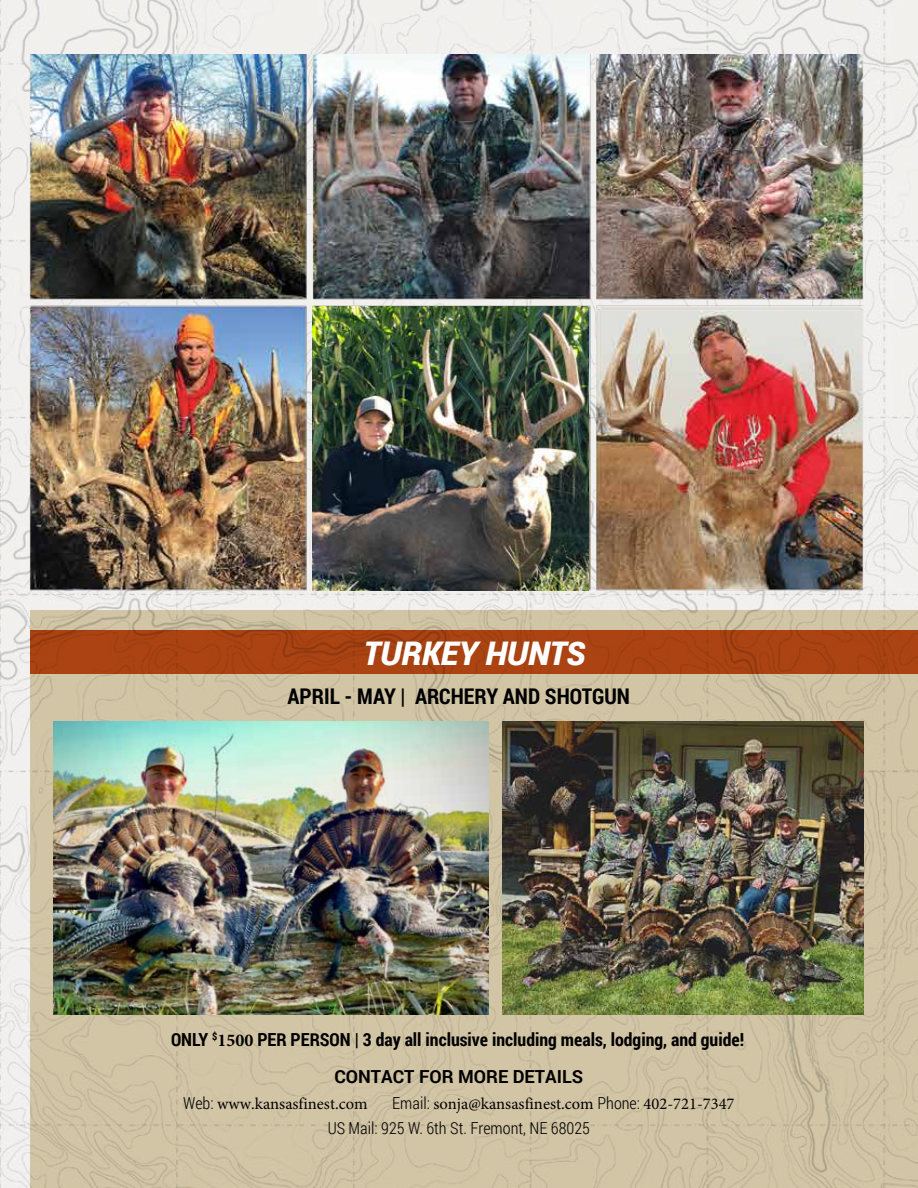
<style>
.page{position:relative;width:918px;height:1188px;background:#fff}
.page>*{position:absolute;margin:0;border:0;box-sizing:border-box;transform-origin:0 0}
.t1{font:italic 900 32.55px "Roboto";color:#fff}
.t2{font:700 21.6px "Roboto Condensed";color:#000}
.t3{font:700 18px "Roboto Condensed";color:#000}
.t4{font:700 18px "Roboto";color:#000}
.t5{font:16.5px "Minion Pro";color:#000}
.t6{font:300 16.5px "Roboto Condensed";color:#000}
.s1{font-family:"Minion Pro"}
.s2{font-family:"Roboto Condensed";font-weight:300}
</style>
<div class="page">
<img style="left:0;top:0;width:918px;height:1188px">
<svg style="left:30px;top:610px;width:888px;height:578px;background:#cec1a2"></svg>
<img style="left:0;top:54px;width:864px;height:567px">
<img style="left:312px;top:307px;width:277px;height:284px">
<img style="left:54px;top:721px;width:434px;height:294px">
<img style="left:503px;top:721px;width:361px;height:294px">
<svg style="left:30px;top:631px;width:888px;height:43px;background:#a84111"></svg>
<h1 class="t1" style="left:363px;top:630px;width:223px">TURKEY HUNTS</h1>
<h2 class="t2" style="left:288px;top:681px;width:344px">APRIL - MAY | ARCHERY AND SHOTGUN</h2>
<p class="t3" style="left:171px;top:1027px;width:575px">ONLY <sup>$</sup><span class="s1">1500</span> PER PERSON | 3 day all inclusive including meals, lodging, and guide!</p>
<p class="t4" style="left:334px;top:1064px;width:250px">CONTACT FOR MORE DETAILS</p>
<p class="t5" style="left:183px;top:1093px;width:186px"><span class="s2">Web:</span> www.kansasfinest.com</p>
<p class="t5" style="left:392px;top:1093px;width:344px"><span class="s2">Email:</span> sonja@kansasfinest.com <span class="s2">Phone:</span> 402-721-7347</p>
<p class="t6" style="left:328px;top:1117px;width:264px">US Mail: 925 W. 6th St. Fremont, NE 68025</p>
</div>
